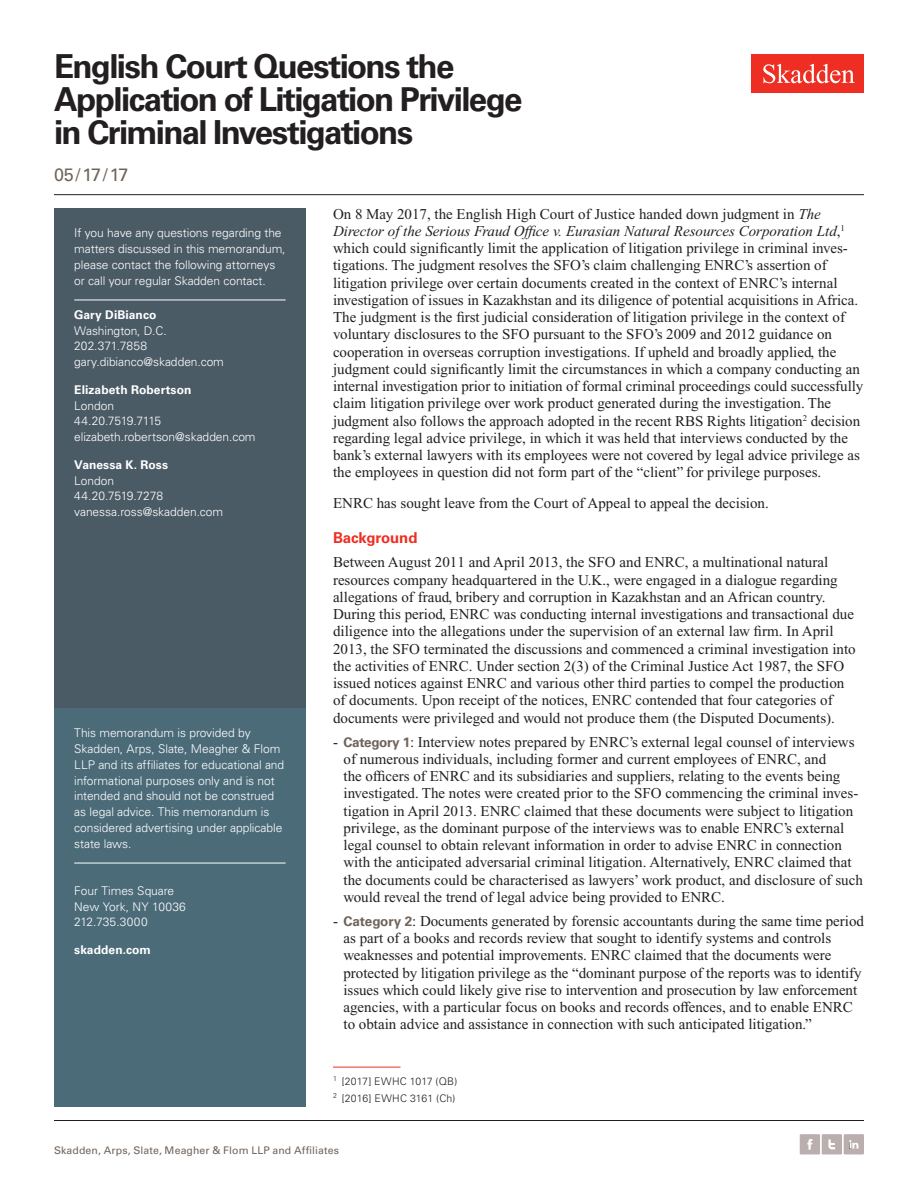
<style>
.page{position:relative;width:918px;height:1188px;background:#fff}
.page>*{position:absolute;margin:0;border:0;box-sizing:border-box;transform-origin:0 0}
.t1{font:700 33px/33px "Univers LT Std";letter-spacing:-.05em;color:#231f20}
.t2{font:18px "Univers LT Std";color:#6f645a}
.t3{font:15px/17.2px "Times New Roman PS Std";color:#231f20}
.t4{font:700 15px "Univers LT Std";letter-spacing:-.01em;color:#ee2e22}
.t5{font:300 12px/15.8px "Univers LT Std";letter-spacing:-.005em;color:#fff}
.t6{font:700 12px "Univers LT Std";letter-spacing:.005em;color:#fff}
.t7{font:10.5px "Univers LT Std";letter-spacing:.01em;color:#6f645a}
.t8{font:300 10.5px/16.5px "Univers LT Std";letter-spacing:.015em;color:#231f20}
.s1{font-style:italic}
.s2{font-family:"Univers LT Std";font-weight:700;font-size:13.5px;color:#6f645a}
</style>
<div class="page">
<div style="left:752px;top:54px;width:112px;height:39px;background:#ee2e22"></div>
<svg style="left:763px;top:64px;width:92px;height:19px"></svg>
<div style="left:844px;top:1134px;width:20px;height:20px;background:#baaeae"></div>
<svg style="left:849px;top:1140px;width:9px;height:9px"></svg>
<div style="left:800px;top:1134px;width:20px;height:20px;background:#baaeae"></div>
<svg style="left:807px;top:1139px;width:5px;height:11px"></svg>
<div style="left:822px;top:1134px;width:20px;height:20px;background:#baaeae"></div>
<svg style="left:828px;top:1139px;width:7px;height:10px"></svg>
<div style="left:54px;top:208px;width:252px;height:506px;background:#4b5b66"></div>
<hr style="left:74px;top:300px;width:212px;height:1px;background:#fff">
<div style="left:54px;top:708px;width:252px;height:399px;background:#4c6b79"></div>
<hr style="left:74px;top:863px;width:212px;height:1px;background:#fff">
<hr style="left:333px;top:1067px;width:68px;height:1px;background:#ee2e22">
<hr style="left:54px;top:1120px;width:810px;height:1px;background:#231f20">
<hr style="left:54px;top:194px;width:810px;height:1px;background:#231f20">
<h1 class="t1" style="left:54px;top:50px;width:470px">English Court Questions the<br>Application of Litigation Privilege in Criminal Investigations</h1>
<p class="t2" style="left:54px;top:164px;width:76px">05/17/17</p>
<p class="t5" style="left:74px;top:225px;width:213px">If you have any questions regarding the matters discussed in this memorandum, please contact the following attorneys or call your regular Skadden contact.</p>
<p class="t6" style="left:74px;top:308px;width:84px">Gary DiBianco</p>
<p class="t5" style="left:74px;top:322px;width:151px">Washington, D.C.<br>202.371.7858 gary.dibianco@skadden.com</p>
<p class="t6" style="left:74px;top:383px;width:119px">Elizabeth Robertson</p>
<p class="t5" style="left:74px;top:397px;width:183px">London<br>44.20.7519.7115 elizabeth.robertson@skadden.com</p>
<p class="t6" style="left:74px;top:458px;width:95px">Vanessa K. Ross</p>
<p class="t5" style="left:74px;top:472px;width:150px">London<br>44.20.7519.7278 vanessa.ross@skadden.com</p>
<p class="t5" style="left:74px;top:725px;width:212px">This memorandum is provided by Skadden, Arps, Slate, Meagher &amp; Flom LLP and its affiliates for educational and informational purposes only and is not intended and should not be construed as legal advice. This memorandum is considered advertising under applicable state laws.</p>
<p class="t5" style="left:74px;top:883px;width:113px">Four Times Square<br>New York, NY 10036<br>212.735.3000</p>
<p class="t6" style="left:74px;top:943px;width:78px">skadden.com</p>
<p class="t3" style="left:333px;top:205px;width:532px">On 8 May 2017, the English High Court of Justice handed down judgment in <span class="s1">The Director of the Serious Fraud Office v. Eurasian Natural Resources Corporation Ltd</span>,<sup>1 </sup>which could significantly limit the application of litigation privilege in criminal inves&shy;tigations. The judgment resolves the SFO’s claim challenging ENRC’s assertion of litigation privilege over certain documents created in the context of ENRC’s internal investigation of issues in Kazakhstan and its diligence of potential acquisitions in Africa.<br>The judgment is the first judicial consideration of litigation privilege in the context of voluntary disclosures to the SFO pursuant to the SFO’s 2009 and 2012 guidance on cooperation in overseas corruption investigations. If upheld and broadly applied, the judgment could significantly limit the circumstances in which a company conducting an internal investigation prior to initiation of formal criminal proceedings could successfully claim litigation privilege over work product generated during the investigation. The judgment also follows the approach adopted in the recent RBS Rights litigation<sup>2</sup> decision regarding legal advice privilege, in which it was held that interviews conducted by the bank’s external lawyers with its employees were not covered by legal advice privilege as the employees in question did not form part of the “client” for privilege purposes.</p>
<p class="t3" style="left:333px;top:495px;width:437px">ENRC has sought leave from the Court of Appeal to appeal the decision.</p>
<p class="t4" style="left:333px;top:529px;width:86px">Background</p>
<p class="t3" style="left:333px;top:554px;width:524px">Between August 2011 and April 2013, the SFO and ENRC, a multinational natural resources company headquartered in the U.K., were engaged in a dialogue regarding allegations of fraud, bribery and corruption in Kazakhstan and an African country.<br>During this period, ENRC was conducting internal investigations and transactional due diligence into the allegations under the supervision of an external law firm. In April 2013, the SFO terminated the discussions and commenced a criminal investigation into the activities of ENRC. Under section 2(3) of the Criminal Justice Act 1987, the SFO issued notices against ENRC and various other third parties to compel the production of documents. Upon receipt of the notices, ENRC contended that four categories of documents were privileged and would not produce them (the Disputed Documents).</p>
<p class="t3" style="left:344px;top:733px;width:521px;text-indent:-10px">- <span class="s2">Category 1</span>: Interview notes prepared by ENRC’s external legal counsel of interviews of numerous individuals, including former and current employees of ENRC, and<br>the officers of ENRC and its subsidiaries and suppliers, relating to the events being investigated. The notes were created prior to the SFO commencing the criminal inves&shy;tigation in April 2013. ENRC claimed that these documents were subject to litigation privilege, as the dominant purpose of the interviews was to enable ENRC’s external legal counsel to obtain relevant information in order to advise ENRC in connection with the anticipated adversarial criminal litigation. Alternatively, ENRC claimed that the documents could be characterised as lawyers’ work product, and disclosure of such would reveal the trend of legal advice being provided to ENRC.</p>
<p class="t3" style="left:344px;top:912px;width:522px;text-indent:-11px">- <span class="s2">Category 2</span>: Documents generated by forensic accountants during the same time period as part of a books and records review that sought to identify systems and controls weaknesses and potential improvements. ENRC claimed that the documents were protected by litigation privilege as the “dominant purpose of the reports was to identify issues which could likely give rise to intervention and prosecution by law enforcement agencies, with a particular focus on books and records offences, and to enable ENRC to obtain advice and assistance in connection with such anticipated litigation.”</p>
<p class="t8" style="left:333px;top:1073px;width:126px"><sup>1</sup> [2017] EWHC 1017 (QB)<br><sup>2</sup> [2016] EWHC 3161 (Ch)</p>
<p class="t7" style="left:54px;top:1144px;width:287px">Skadden, Arps, Slate, Meagher &amp; Flom LLP and Affiliates</p>
</div>
